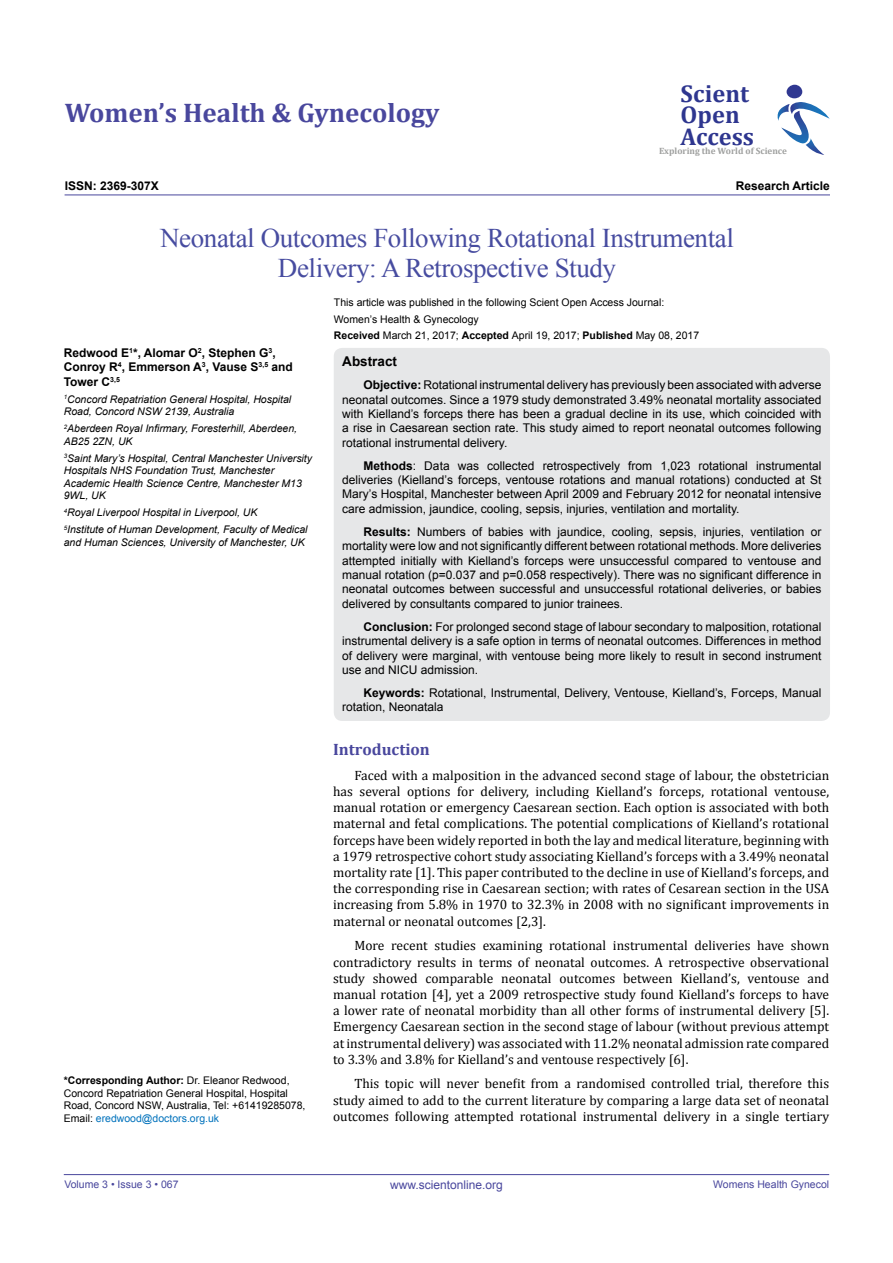
<style>
.page{position:relative;width:893px;height:1263px;background:#fff}
.page>*{position:absolute;margin:0;border:0;box-sizing:border-box;transform-origin:0 0}
.t1{font:27px/30px "Times New Roman";letter-spacing:-.015em;color:#474ca0;text-align:center}
.t2{font:700 27px "Cambria";color:#49479d}
.t3{font:700 24.3px/21.3px "Cambria";color:#2e368f}
.t4{font:700 16.5px "Cambria";color:#49479d}
.t5{font:13.5px/16.2px "Cambria";color:#000;text-align:justify}
.t6{font:700 13.5px "Arial";color:#000}
.t7{font:12px/14.4px "Arial";color:#000;text-align:justify}
.t8{font:700 12px/14.4px "Arial";color:#000}
.t9{font:12px "Arial";color:#49479d}
.t10{font:italic 10.5px/12.6px "Arial";color:#000}
.t11{font:10.5px/12.6px "Arial";color:#000}
.t12{font:10.5px "Arial";color:#49479d}
.t13{font:700 9.15px "Cambria";color:#9e9f9e}
.s1{font-weight:700}
.s2{color:#0072bc}
</style>
<div class="page">
<hr style="left:64px;top:1174px;width:765px;height:1px;background:#49479d">
<div style="left:787px;top:85px;width:15px;height:13px;background:#303891;border-radius:50%"></div>
<svg style="left:777px;top:102px;width:53px;height:53px"></svg>
<hr style="left:65px;top:195px;width:765px;height:1px;background:#49479d">
<div style="left:334px;top:348px;width:496px;height:373px;background:#e6e7e8;border-radius:9px"></div>
<h1 class="t2" style="left:65px;top:94px;width:376px">Women’s Health &amp; Gynecology</h1>
<h2 class="t3" style="left:681px;top:82px;width:75px">Scient<br>Open<br>Access</h2>
<p class="t13" style="left:659px;top:144px;width:129px">Exploring the World of Science</p>
<p class="t8" style="left:65px;top:179px;width:96px">ISSN: 2369-307X</p>
<p class="t8" style="left:736px;top:179px;width:96px">Research Article</p>
<h1 class="t1" style="left:160px;top:222px;width:575px">Neonatal Outcomes Following Rotational Instrumental<br>Delivery: A Retrospective Study</h1>
<p class="t8" style="left:64px;top:346px;width:231px">Redwood E<sup>1</sup>*, Alomar O<sup>2</sup>, Stephen G<sup>3</sup>,<br>Conroy R<sup>4</sup>, Emmerson A<sup>3</sup>, Vause S<sup>3,5</sup> and<br>Tower C<sup>3,5</sup></p>
<p class="t10" style="left:64px;top:393px;width:229px"><sup>1</sup>Concord Repatriation General Hospital, Hospital<br>Road, Concord NSW 2139, Australia</p>
<p class="t10" style="left:64px;top:422px;width:235px"><sup>2</sup>Aberdeen Royal Infirmary, Foresterhill, Aberdeen,<br>AB25 2ZN, UK</p>
<p class="t10" style="left:64px;top:452px;width:250px"><sup>3</sup>Saint Mary’s Hospital, Central Manchester University Hospitals NHS Foundation Trust, Manchester Academic Health Science Centre, Manchester M13<br>9WL, UK</p>
<p class="t10" style="left:64px;top:504px;width:245px;line-height:16.8px"><sup>4</sup>Royal Liverpool Hospital in Liverpool, UK<br><sup>5</sup>Institute of Human Development, Faculty of Medical</p>
<p class="t10" style="left:64px;top:536px;width:243px">and Human Sciences, University of Manchester, UK</p>
<p class="t11" style="left:64px;top:1074px;width:243px"><span class="s1">*Corresponding Author:</span> Dr. Eleanor Redwood, Concord Repatriation General Hospital, Hospital Road, Concord NSW, Australia, Tel: +61419285078, Email: <span class="s2">eredwood@doctors.org.uk</span></p>
<p class="t11" style="left:334px;top:294px;width:367px;line-height:16.8px">This article was published in the following Scient Open Access Journal:<br>Women’s Health &amp; Gynecology<br><span class="s1">Received</span> March 21, 2017; <span class="s1">Accepted</span> April 19, 2017; <span class="s1">Published</span> May 08, 2017</p>
<p class="t6" style="left:342px;top:352px;width:56px">Abstract</p>
<p class="t7" style="left:342px;top:378px;width:481px;text-indent:21px"><span class="s1">Objective:</span> Rotational instrumental delivery has previously been associated with adverse neonatal outcomes. Since a 1979 study demonstrated 3.49% neonatal mortality associated with Kielland’s forceps there has been a gradual decline in its use, which coincided with a rise in Caesarean section rate. This study aimed to report neonatal outcomes following rotational instrumental delivery.</p>
<p class="t7" style="left:342px;top:458px;width:481px;text-indent:21px"><span class="s1">Methods</span>: Data was collected retrospectively from 1,023 rotational instrumental deliveries (Kielland’s forceps, ventouse rotations and manual rotations) conducted at St Mary’s Hospital, Manchester between April 2009 and February 2012 for neonatal intensive care admission, jaundice, cooling, sepsis, injuries, ventilation and mortality.</p>
<p class="t7" style="left:342px;top:524px;width:481px;text-indent:21px"><span class="s1">Results:</span> Numbers of babies with jaundice, cooling, sepsis, injuries, ventilation or mortality were low and not significantly different between rotational methods. More deliveries attempted initially with Kielland’s forceps were unsuccessful compared to ventouse and manual rotation (p=0.037 and p=0.058 respectively). There was no significant difference in neonatal outcomes between successful and unsuccessful rotational deliveries, or babies delivered by consultants compared to junior trainees.</p>
<p class="t7" style="left:342px;top:619px;width:481px;text-indent:21px"><span class="s1">Conclusion:</span> For prolonged second stage of labour secondary to malposition, rotational instrumental delivery is a safe option in terms of neonatal outcomes. Differences in method of delivery were marginal, with ventouse being more likely to result in second instrument use and NICU admission.</p>
<p class="t7" style="left:342px;top:685px;width:481px;text-indent:21px"><span class="s1">Keywords:</span> Rotational, Instrumental, Delivery, Ventouse, Kielland’s, Forceps, Manual rotation, Neonatala</p>
<p class="t4" style="left:333px;top:738px;width:98px">Introduction</p>
<p class="t5" style="left:333px;top:767px;width:498px;text-indent:21px">Faced with a malposition in the advanced second stage of labour, the obstetrician has several options for delivery, including Kielland’s forceps, rotational ventouse, manual rotation or emergency Caesarean section. Each option is associated with both maternal and fetal complications. The potential complications of Kielland’s rotational forceps have been widely reported in both the lay and medical literature, beginning with a 1979 retrospective cohort study associating Kielland’s forceps with a 3.49% neonatal mortality rate [1]. This paper contributed to the decline in use of Kielland’s forceps, and the corresponding rise in Caesarean section; with rates of Cesarean section in the USA increasing from 5.8% in 1970 to 32.3% in 2008 with no significant improvements in maternal or neonatal outcomes [2,3].</p>
<p class="t5" style="left:333px;top:937px;width:498px;text-indent:21px">More recent studies examining rotational instrumental deliveries have shown contradictory results in terms of neonatal outcomes. A retrospective observational study showed comparable neonatal outcomes between Kielland’s, ventouse and manual rotation [4], yet a 2009 retrospective study found Kielland’s forceps to have a lower rate of neonatal morbidity than all other forms of instrumental delivery [5].<br>Emergency Caesarean section in the second stage of labour (without previous attempt at instrumental delivery) was associated with 11.2% neonatal admission rate compared to 3.3% and 3.8% for Kielland’s and ventouse respectively [6].</p>
<p class="t5" style="left:333px;top:1076px;width:498px;text-indent:21px">This topic will never benefit from a randomised controlled trial, therefore this study aimed to add to the current literature by comparing a large data set of neonatal outcomes following attempted rotational instrumental delivery in a single tertiary</p>
<p class="t12" style="left:64px;top:1178px;width:116px">Volume 3 • Issue 3 • 067</p>
<p class="t9" style="left:390px;top:1177px;width:114px">www.scientonline.org</p>
<p class="t12" style="left:713px;top:1178px;width:117px">Womens Health Gynecol</p>
</div>
